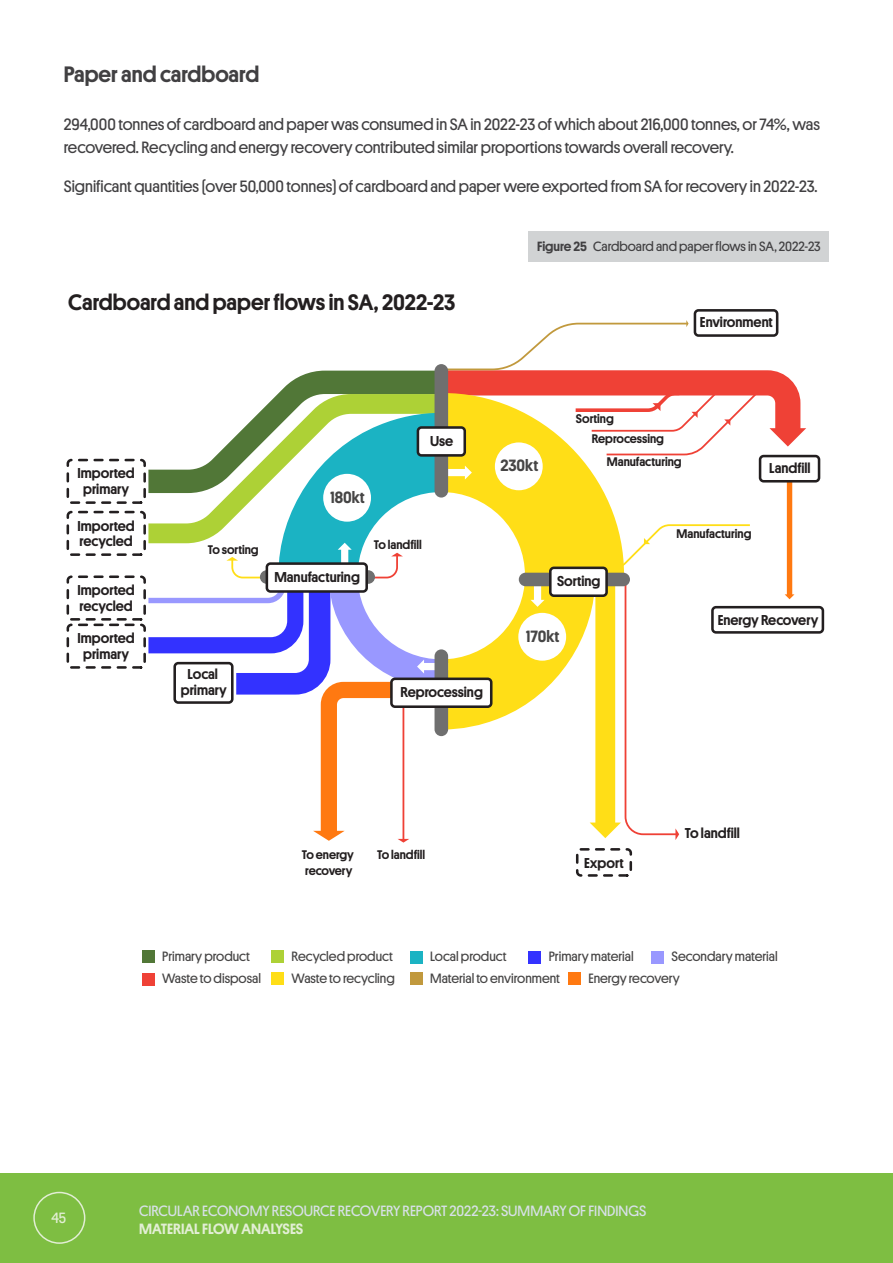
<style>
.page{position:relative;width:893px;height:1263px;background:#fff}
.page>*{position:absolute;margin:0;border:0;box-sizing:border-box;transform-origin:0 0}
.t1{font:500 22.5px "Platform";color:#231f20}
.t2{font:500 22.5px "Platform";color:#414042}
.t3{font:16.5px/22.5px "Platform";color:#414042}
.t4{font:500 16.5px "Platform";color:#464545}
.t5{font:15px "Platform";color:#d7e0e7}
.t6{font:500 15px "Platform";color:#e2eed4}
.t7{font:15px "Platform";color:#e2eed4}
.t8{font:500 14.4px/15.9px "Platform";color:#231f20;text-align:center}
.t9{font:13.65px "Platform";color:#464545}
.c__figure{font:13.5px "Platform";color:#414042}
.t10{font:500 12.6px/15.9px "Platform";color:#231f20}
.s1{font-weight:500}
</style>
<div class="page">
<div style="left:528px;top:231px;width:301px;height:31px;background:#d1d3d4"></div>
<div style="left:272px;top:951px;width:12px;height:12px;background:#add136"></div>
<div style="left:410px;top:951px;width:12px;height:12px;background:#1bb3c3"></div>
<div style="left:142px;top:951px;width:12px;height:12px;background:#517737"></div>
<div style="left:142px;top:973px;width:12px;height:12px;background:#ef4136"></div>
<div style="left:272px;top:972px;width:12px;height:13px;background:#ffde17"></div>
<div style="left:410px;top:972px;width:12px;height:13px;background:#c1993d"></div>
<div style="left:569px;top:972px;width:12px;height:13px;background:#ff7911"></div>
<div style="left:529px;top:951px;width:12px;height:12px;background:#3332ff"></div>
<div style="left:652px;top:951px;width:12px;height:12px;background:#9998ff"></div>
<div style="left:694px;top:309px;width:84px;height:28px;border:3px solid #231f20;border-radius:4px"></div>
<div style="left:759px;top:455px;width:61px;height:27px;border:3px solid #231f20;border-radius:4px"></div>
<div style="left:711px;top:606px;width:113px;height:28px;border:3px solid #231f20;border-radius:4px"></div>
<div style="left:67px;top:511px;width:79px;height:45px;border:3px dashed #231f20;border-radius:4px"></div>
<div style="left:67px;top:575px;width:79px;height:46px;border:3px dashed #231f20;border-radius:4px"></div>
<div style="left:67px;top:459px;width:79px;height:45px;border:3px dashed #231f20;border-radius:4px"></div>
<div style="left:67px;top:623px;width:79px;height:46px;border:3px dashed #231f20;border-radius:4px"></div>
<div style="left:576px;top:848px;width:56px;height:29px;border:3px dashed #231f20;border-radius:4px"></div>
<svg style="left:132px;top:320px;width:681px;height:529px"></svg>
<div style="left:435px;top:364px;width:13px;height:133px;background:#6f6f6f;border-radius:7px"></div>
<div style="left:418px;top:427px;width:47px;height:28px;background:#fff;border-radius:4px"></div>
<div style="left:417px;top:426px;width:49px;height:31px;border:3px solid #231f20;border-radius:4px"></div>
<div style="left:0;top:1174px;width:893px;height:89px;background:#7ebe42"></div>
<div style="left:33px;top:1192px;width:52px;height:52px;border:2px solid #e2eed4;border-radius:50%"></div>
<p class="t2" style="left:64px;top:58px;width:197px">Paper and cardboard</p>
<p class="t3" style="left:64px;top:112px;width:758px">294,000 tonnes of cardboard and paper was consumed in SA in 2022-23 of which about 216,000 tonnes, or 74%, was recovered. Recycling and energy recovery contributed similar proportions towards overall recovery.</p>
<p class="t3" style="left:64px;top:174px;width:755px">Significant quantities (over 50,000 tonnes) of cardboard and paper were exported from SA for recovery in 2022-23.</p>
<p class="t1" style="left:68px;top:286px;width:388px">Cardboard and paper flows in SA, 2022-23</p>
<p class="t8" style="left:78px;top:465px;width:59px">Imported primary</p>
<p class="t4" style="left:330px;top:485px;width:36px">180kt</p>
<p class="t8" style="left:430px;top:432px;width:25px">Use</p>
<p class="c__figure" style="left:537px;top:237px;width:285px"><span class="s1">Figure 25</span> Cardboard and paper flows in SA, 2022-23</p>
<p class="t4" style="left:500px;top:453px;width:39px">230kt</p>
<p class="t8" style="left:700px;top:314px;width:74px">Environment</p>
<p class="t10" style="left:592px;top:408px;width:74px;line-height:20px;text-indent:-16px">Sorting<br>Reprocessing</p>
<p class="t10" style="left:607px;top:453px;width:76px">Manufacturing</p>
<p class="t8" style="left:769px;top:459px;width:43px">Landfill</p>
<p class="t8" style="left:78px;top:517px;width:59px;text-align:left">Imported recycled</p>
<p class="t8" style="left:78px;top:581px;width:59px;text-align:left">Imported recycled</p>
<p class="t8" style="left:78px;top:629px;width:59px">Imported primary</p>
<p class="t10" style="left:208px;top:540px;width:52px">To sorting</p>
<p class="t8" style="left:181px;top:665px;width:47px">Local primary</p>
<p class="t10" style="left:374px;top:536px;width:50px">To landfill</p>
<p class="t8" style="left:274px;top:568px;width:87px">Manufacturing</p>
<p class="t8" style="left:557px;top:572px;width:45px">Sorting</p>
<p class="t8" style="left:400px;top:683px;width:84px">Reprocessing</p>
<p class="t4" style="left:526px;top:624px;width:35px">170kt</p>
<p class="t10" style="left:677px;top:525px;width:76px">Manufacturing</p>
<p class="t8" style="left:718px;top:611px;width:102px">Energy Recovery</p>
<p class="t10" style="left:302px;top:846px;width:54px">To energy recovery</p>
<p class="t10" style="left:377px;top:846px;width:50px">To landfill</p>
<p class="t8" style="left:584px;top:854px;width:41px">Export</p>
<p class="t8" style="left:685px;top:824px;width:56px">To landfill</p>
<p class="t9" style="left:162px;top:946px;width:89px">Primary product</p>
<p class="t9" style="left:292px;top:946px;width:103px">Recycled product</p>
<p class="t9" style="left:430px;top:946px;width:78px">Local product</p>
<p class="t9" style="left:162px;top:968px;width:100px">Waste to disposal</p>
<p class="t9" style="left:292px;top:968px;width:105px">Waste to recycling</p>
<p class="t9" style="left:430px;top:968px;width:131px">Material to environment</p>
<p class="t9" style="left:588px;top:968px;width:93px">Energy recovery</p>
<p class="t9" style="left:549px;top:947px;width:86px">Primary material</p>
<p class="t9" style="left:671px;top:947px;width:108px">Secondary material</p>
<p class="t7" style="left:51px;top:1206px;width:16px">45</p>
<p class="t5" style="left:139px;top:1200px;width:509px">CIRCULAR ECONOMY RESOURCE RECOVERY REPORT 2022-23: SUMMARY OF FINDINGS</p>
<p class="t6" style="left:139px;top:1218px;width:21px">Material</p>
<p class="t6" style="left:202px;top:1218px;width:11px">flow</p>
<p class="t6" style="left:241px;top:1218px;width:49px">analyses</p>
</div>
